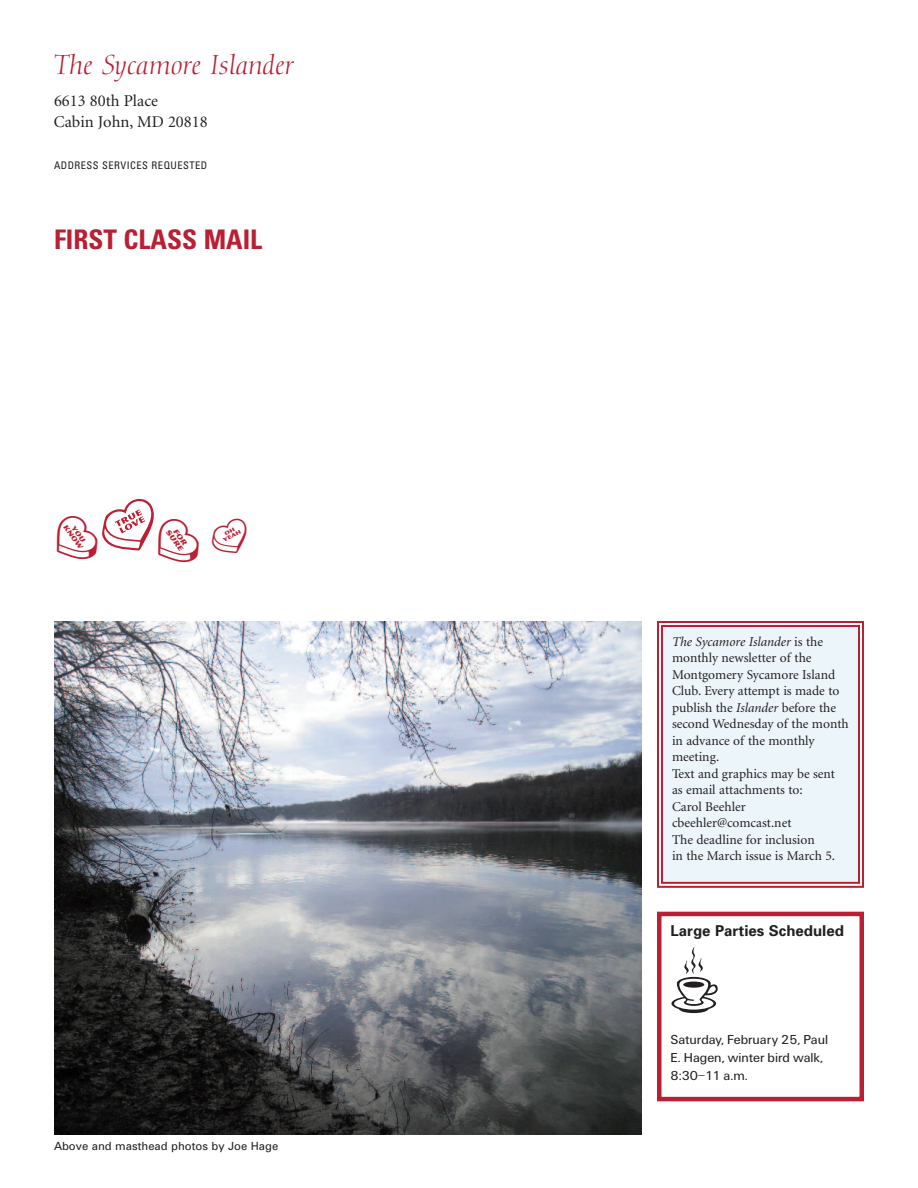
<style>
.page{position:relative;width:918px;height:1188px;background:#fff}
.page>*{position:absolute;margin:0;border:0;box-sizing:border-box;transform-origin:0 0}
.t1{font:108px "PF Food Drink";color:#231f20}
.t2{font:45px "PF Holidays Celebrations";color:#ba1f33}
.t3{font:italic 27px "Diotima";color:#ba1f33}
.t4{font:700 condensed 27px "Univers";color:#ba1f33}
.t5{font:16.5px/21px "Minion";color:#231f20}
.t6{font:700 15px "Univers";color:#231f20}
.t7{font:13.5px/16.5px "Minion";color:#231f20}
.t8{font:13.5px/18px "U55";color:#231f20}
.t9{font:11.25px "Univers";color:#231f20}
.t10{font:condensed 10.5px "Univers";letter-spacing:.045em;color:#231f20}
.s1{font-style:italic}
</style>
<div class="page">
<div style="left:657px;top:912px;width:207px;height:189px;border:4px solid #ba1f33"></div>
<div style="left:663px;top:627px;width:195px;height:255px;background:#ebf5fa"></div>
<div style="left:657px;top:621px;width:207px;height:267px;border:2px solid #ba1f33"></div>
<div style="left:661px;top:625px;width:199px;height:259px;border:2px solid #ba1f33"></div>
<img style="left:54px;top:621px;width:587px;height:513px">
<h3 class="t3" style="left:54px;top:54px;width:241px">The Sycamore Islander</h3>
<p class="t5" style="left:54px;top:91px;width:155px">6613 80th Place<br>Cabin John, MD 20818</p>
<p class="t10" style="left:54px;top:161px;width:155px">ADDRESS SERVICES REQUESTED</p>
<h3 class="t4" style="left:54px;top:229px;width:210px">FIRST CLASS MAIL</h3>
<h2 class="t2" style="left:54px;top:515px;width:195px">V<sup>U</sup>X <sup>W</sup></h2>
<p class="t9" style="left:54px;top:1142px;width:226px">Above and masthead photos by Joe Hage</p>
<p class="t7" style="left:672px;top:634px;width:178px"><span class="s1">The Sycamore Islander</span> is the monthly newsletter of the<br>Montgomery Sycamore Island<br>Club. Every attempt is made to publish the <span class="s1">Islander</span> before the second Wednesday of the month in advance of the monthly meeting.<br>Text and graphics may be sent as email attachments to:<br>Carol Beehler cbeehler@comcast.net<br>The deadline for inclusion<br>in the March issue is March 5.</p>
<p class="t6" style="left:671px;top:925px;width:175px">Large Parties Scheduled</p>
<h1 class="t1" style="left:671px;top:911px;width:51px">u</h1>
<p class="t8" style="left:671px;top:1032px;width:159px">Saturday, February 25, Paul<br>E. Hagen, winter bird walk,<br>8:30–11 a.m.</p>
</div>
